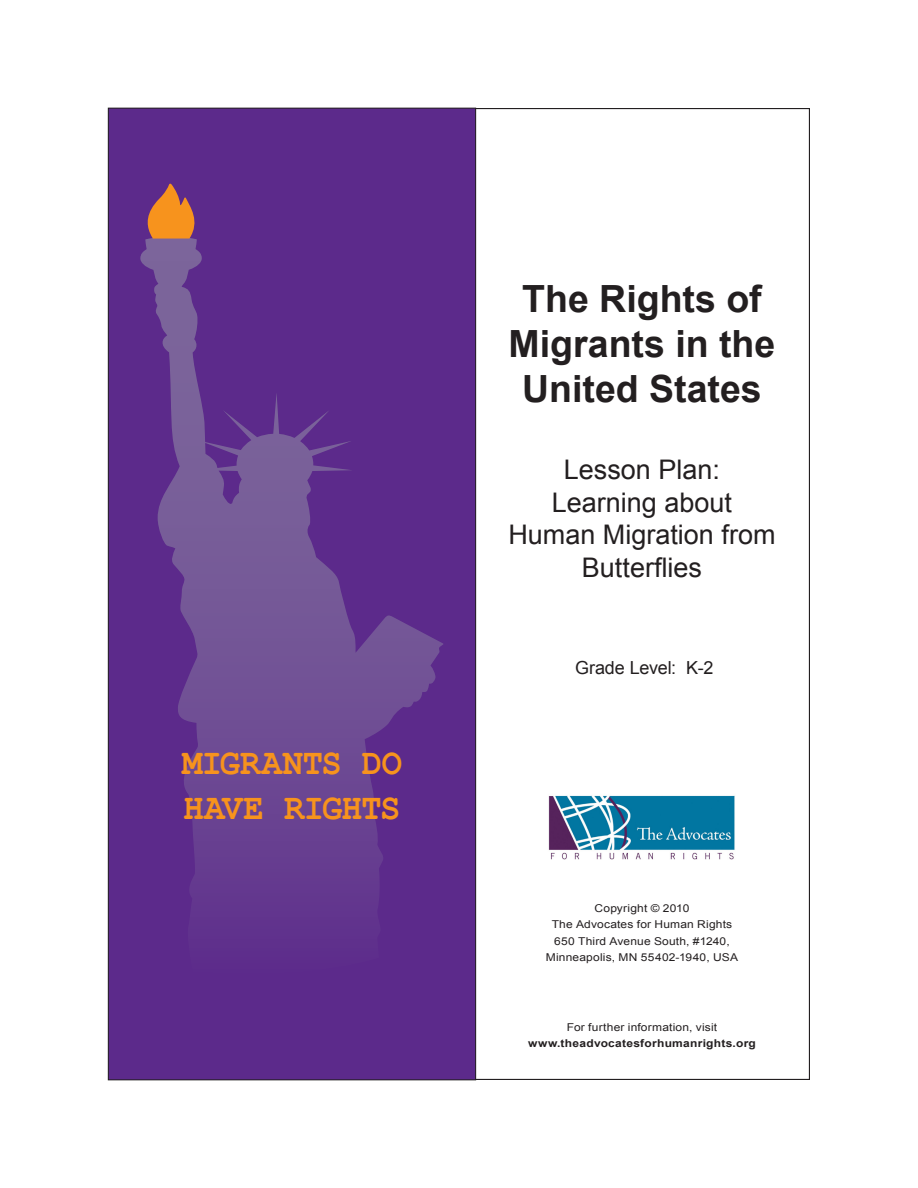
<style>
.page{position:relative;width:918px;height:1188px;background:#fff}
.page>*{position:absolute;margin:0;border:0;box-sizing:border-box;transform-origin:0 0}
.t1{font:700 37.5px/45px "Arial";color:#231f20;text-align:center}
.t2{font:700 37.5px "Courier New";letter-spacing:-.015em;color:#f7931d;scale:.9 1}
.t3{font:27px/32.4px "Arial";color:#231f20;text-align:center}
.t4{font:18px "Arial";letter-spacing:-.005em;color:#231f20}
.t5{font:10.8px "Arial";letter-spacing:.015em;color:#231f20;scale:1.11 1}
.t6{font:700 10.8px "Arial";letter-spacing:.02em;color:#231f20;scale:1.11 1}
</style>
<div class="page">
<div style="left:108px;top:108px;width:368px;height:972px;background:#5c2a8b"></div>
<svg style="left:140px;top:239px;width:303px;height:678px"></svg>
<svg style="left:147px;top:183px;width:48px;height:56px"></svg>
<img style="left:548px;top:795px;width:187px;height:65px">
<p class="t2" style="left:182px;top:739px;width:246px">MIGRANTS DO</p>
<p class="t2" style="left:184px;top:784px;width:242px">HAVE RIGHTS</p>
<p class="t1" style="left:522px;top:278px;width:241px">The Rights of</p>
<p class="t1" style="left:509px;top:323px;width:268px">Migrants in the<br>United States</p>
<p class="t3" style="left:564px;top:454px;width:158px">Lesson Plan:</p>
<p class="t3" style="left:552px;top:486px;width:182px">Learning about</p>
<p class="t3" style="left:508px;top:519px;width:269px">Human Migration from<br>Butterflies</p>
<p class="t4" style="left:575px;top:656px;width:140px">Grade Level: K-2</p>
<p class="t5" style="left:595px;top:901px;width:87px">Copyright © 2010</p>
<p class="t5" style="left:552px;top:917px;width:164px">The Advocates for Human Rights</p>
<p class="t5" style="left:554px;top:934px;width:160px">650 Third Avenue South, #1240,</p>
<p class="t5" style="left:546px;top:950px;width:175px">Minneapolis, MN 55402-1940, USA</p>
<p class="t5" style="left:567px;top:1020px;width:137px">For further information, visit</p>
<p class="t6" style="left:528px;top:1036px;width:207px">www.theadvocatesforhumanrights.org</p>
</div>
